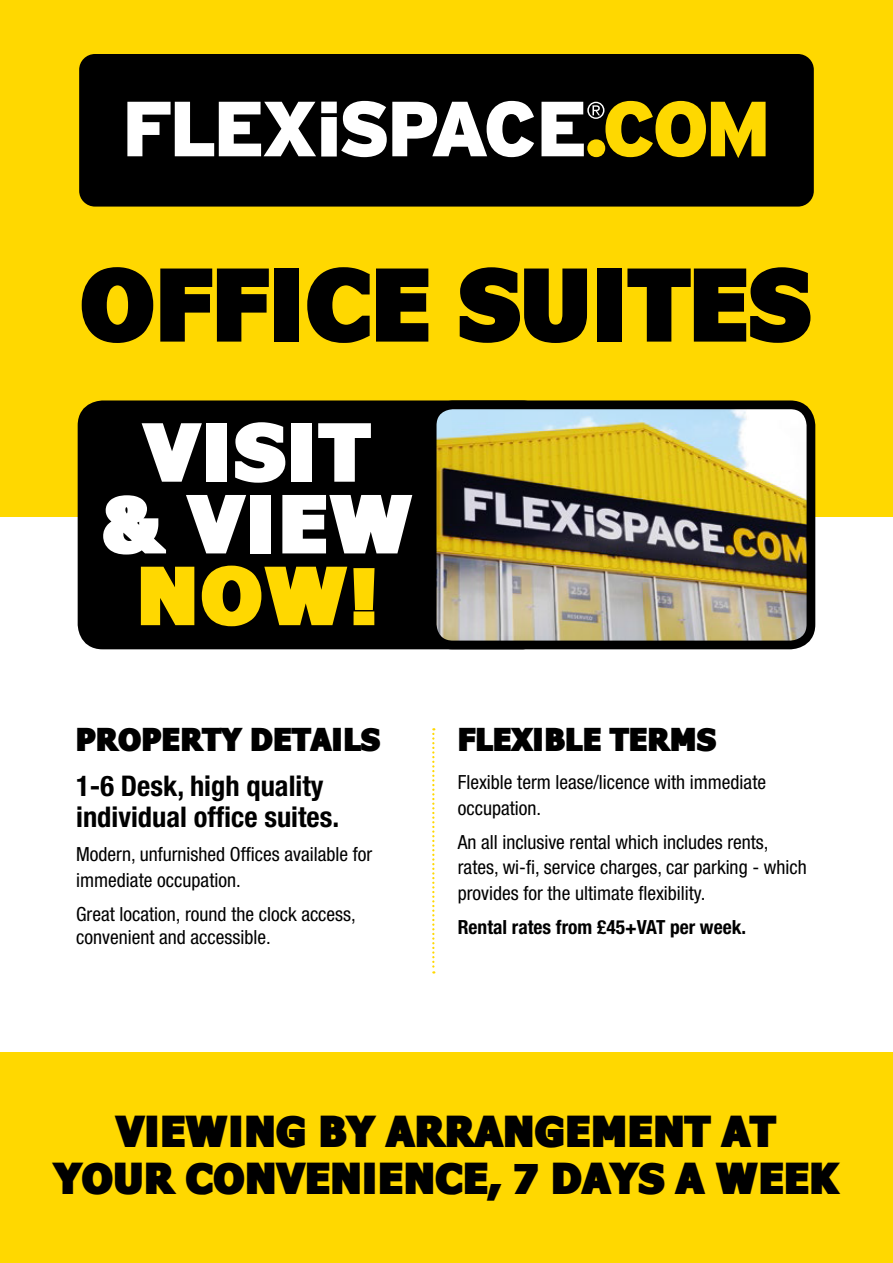
<style>
.page{position:relative;width:893px;height:1263px;background:#ffd800}
.page>*{position:absolute;margin:0;border:0;box-sizing:border-box;transform-origin:0 0}
.t1{font:900 100.5px "Fava";color:#000}
.t2{font:900 80.4px/71.7px "Fava";letter-spacing:.02em;color:#fff;text-align:center;scale:1.04 1}
.t3{font:900 80.4px "Fava";color:#ffd800;scale:1.04 1}
.t4{font:900 42.75px/47.5px "Fava";color:#000;text-align:center}
.t5{font:900 31.5px "Fava";color:#000}
.t6{font:700 condensed 28.5px/31.5px "Helvetica Neue";color:#000}
.t7{font:condensed 19.5px/25.5px "Helvetica Neue";color:#000}
.t8{font:700 condensed 19.5px "Helvetica Neue";color:#000}
</style>
<div class="page">
<div style="left:79px;top:54px;width:735px;height:153px;background:#000;border-radius:16px"></div>
<svg style="left:127px;top:101px;width:639px;height:57px"></svg>
<div style="left:0;top:517px;width:893px;height:534px;background:#fff"></div>
<div style="left:82px;top:405px;width:461px;height:240px;background:#000;border-radius:21px"></div>
<div style="left:78px;top:400px;width:469px;height:249px;border:9px solid #000;border-radius:21px"></div>
<img style="left:438px;top:410px;width:367px;height:229px">
<div style="left:428px;top:400px;width:387px;height:249px;border:9px solid #000;border-radius:21px"></div>
<svg style="left:432px;top:728px;width:2px;height:245px"></svg>
<h1 class="t1" style="left:81px;top:243px;width:731px">OFFICE SUITES</h1>
<h2 class="t2" style="left:102px;top:415px;width:302px">VISIT<br>&amp; VIEW</h2>
<h2 class="t3" style="left:137px;top:546px;width:233px">NOW!</h2>
<h3 class="t5" style="left:76px;top:720px;width:306px">PROPERTY DETAILS</h3>
<h3 class="t5" style="left:458px;top:720px;width:260px">FLEXIBLE TERMS</h3>
<h3 class="t6" style="left:76px;top:769px;width:265px">1-6 Desk, high quality individual office suites.</h3>
<p class="t7" style="left:76px;top:841px;width:298px">Modern, unfurnished Offices available for immediate occupation.</p>
<p class="t7" style="left:76px;top:902px;width:281px;line-height:23.4px">Great location, round the clock access, convenient and accessible.</p>
<p class="t7" style="left:458px;top:769px;width:310px">Flexible term lease/licence with immediate occupation.</p>
<p class="t7" style="left:458px;top:829px;width:351px">An all inclusive rental which includes rents, rates, wi-fi, service charges, car parking - which provides for the ultimate flexibility.</p>
<p class="t8" style="left:458px;top:915px;width:290px">Rental rates from £45+VAT per week.</p>
<h3 class="t4" style="left:54px;top:1106px;width:786px">VIEWING BY ARRANGEMENT AT<br>YOUR CONVENIENCE, 7 DAYS A WEEK</h3>
</div>
